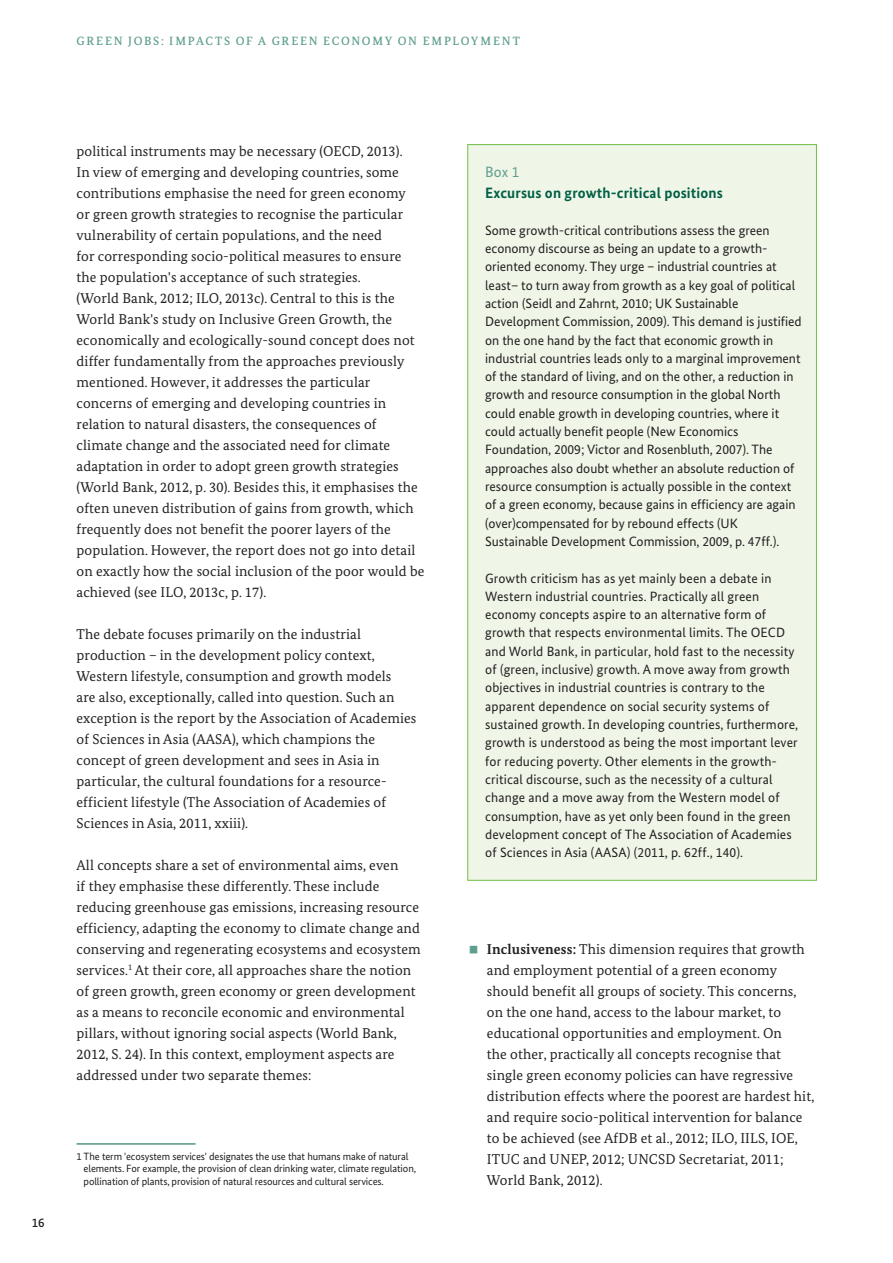
<style>
.page{position:relative;width:893px;height:1263px;background:#fff}
.page>*{position:absolute;margin:0;border:0;box-sizing:border-box;transform-origin:0 0}
.t1{font:700 15px "Bundes Sans";letter-spacing:.01em;color:#005f45}
.t2{font:15px "Bundes Sans";color:#5e9e8f}
.t3{font:14.25px/21px "Bundes Serif";letter-spacing:.01em;color:#231f20}
.t4{font:13.5px/18.3px "Bundes Sans";color:#231f20}
.t5{font:500 12.75px "Bundes Sans";color:#231f20}
.t6{font:500 12px "Bundes Serif";letter-spacing:.145em;color:#5e9e8f}
.t7{font:10.5px/12.8px "Bundes Sans";letter-spacing:-.01em;color:#231f20}
.s1{color:#5e9e8f}
.s2{font-weight:700}
</style>
<div class="page">
<hr style="left:77px;top:1144px;width:119px;height:1px;background:#005f45">
<div style="left:468px;top:145px;width:348px;height:735px;background:#eff6e8"></div>
<p class="t6" style="left:77px;top:34px;width:445px">GREE N JOBS: IMPACTS OF A GREE N ECONOMY ON EMPLOYMENT</p>
<p class="t5" style="left:32px;top:1215px;width:14px">16</p>
<p class="t3" style="left:77px;top:140px;width:349px">political instruments may be necessary (OECD, 2013).<br>In view of emerging and developing countries, some contributions emphasise the need for green economy<br>or green growth strategies to recognise the particular vulnerability of certain populations, and the need<br>for corresponding socio-political measures to ensure the population's acceptance of such strategies.<br>(World Bank, 2012; ILO, 2013c). Central to this is the World Bank's study on Inclusive Green Growth, the economically and ecologically-sound concept does not differ fundamentally from the approaches previously mentioned. However, it addresses the particular concerns of emerging and developing countries in relation to natural disasters, the consequences of climate change and the associated need for climate adaptation in order to adopt green growth strategies (World Bank, 2012, p. 30). Besides this, it emphasises the often uneven distribution of gains from growth, which frequently does not benefit the poorer layers of the population. However, the report does not go into detail on exactly how the social inclusion of the poor would be achieved (see ILO, 2013c, p. 17).</p>
<p class="t3" style="left:77px;top:624px;width:341px">The debate focuses primarily on the industrial production – in the development policy context, Western lifestyle, consumption and growth models<br>are also, exceptionally, called into question. Such an exception is the report by the Association of Academies of Sciences in Asia (AASA), which champions the concept of green development and sees in Asia in particular, the cultural foundations for a resource&shy;efficient lifestyle (The Association of Academies of Sciences in Asia, 2011, xxiii).</p>
<p class="t3" style="left:77px;top:855px;width:346px">All concepts share a set of environmental aims, even<br>if they emphasise these differently. These include reducing greenhouse gas emissions, increasing resource efficiency, adapting the economy to climate change and conserving and regenerating ecosystems and ecosystem services.<sup>1</sup> At their core, all approaches share the notion of green growth, green economy or green development as a means to reconcile economic and environmental pillars, without ignoring social aspects (World Bank, 2012, S. 24). In this context, employment aspects are addressed under two separate themes:</p>
<p class="t7" style="left:84px;top:1149px;width:334px;text-indent:-7px">1 The term 'ecosystem services' designates the use that humans make of natural elements. For example, the provision of clean drinking water, climate regulation, pollination of plants, provision of natural resources and cultural services.</p>
<p class="t2" style="left:485px;top:163px;width:36px">Box 1</p>
<p class="t1" style="left:485px;top:184px;width:239px">Excursus on growth-critical positions</p>
<p class="t4" style="left:485px;top:221px;width:318px">Some growth-critical contributions assess the green economy discourse as being an update to a growth&shy;oriented economy. They urge – industrial countries at least– to turn away from growth as a key goal of political action (Seidl and Zahrnt, 2010; UK Sustainable Development Commission, 2009). This demand is justified on the one hand by the fact that economic growth in industrial countries leads only to a marginal improvement of the standard of living, and on the other, a reduction in growth and resource consumption in the global North could enable growth in developing countries, where it could actually benefit people (New Economics Foundation, 2009; Victor and Rosenbluth, 2007). The approaches also doubt whether an absolute reduction of resource consumption is actually possible in the context of a green economy, because gains in efficiency are again (over)compensated for by rebound effects (UK Sustainable Development Commission, 2009, p. 47ff.).</p>
<p class="t4" style="left:485px;top:569px;width:315px">Growth criticism has as yet mainly been a debate in Western industrial countries. Practically all green economy concepts aspire to an alternative form of growth that respects environmental limits. The OECD and World Bank, in particular, hold fast to the necessity of (green, inclusive) growth. A move away from growth objectives in industrial countries is contrary to the apparent dependence on social security systems of sustained growth. In developing countries, furthermore, growth is understood as being the most important lever for reducing poverty. Other elements in the growth&shy;critical discourse, such as the necessity of a cultural change and a move away from the Western model of consumption, have as yet only been found in the green development concept of The Association of Academies of Sciences in Asia (AASA) (2011, p. 62ff., 140).</p>
<p class="t3" style="left:487px;top:938px;width:329px;text-indent:-19px"><span class="s1">▪</span> <span class="s2">Inclusiveness:</span> This dimension requires that growth and employment potential of a green economy should benefit all groups of society. This concerns, on the one hand, access to the labour market, to educational opportunities and employment. On<br>the other, practically all concepts recognise that single green economy policies can have regressive distribution effects where the poorest are hardest hit, and require socio-political intervention for balance to be achieved (see AfDB et al., 2012; ILO, IILS, IOE, ITUC and UNEP, 2012; UNCSD Secretariat, 2011; World Bank, 2012).</p>
</div>
